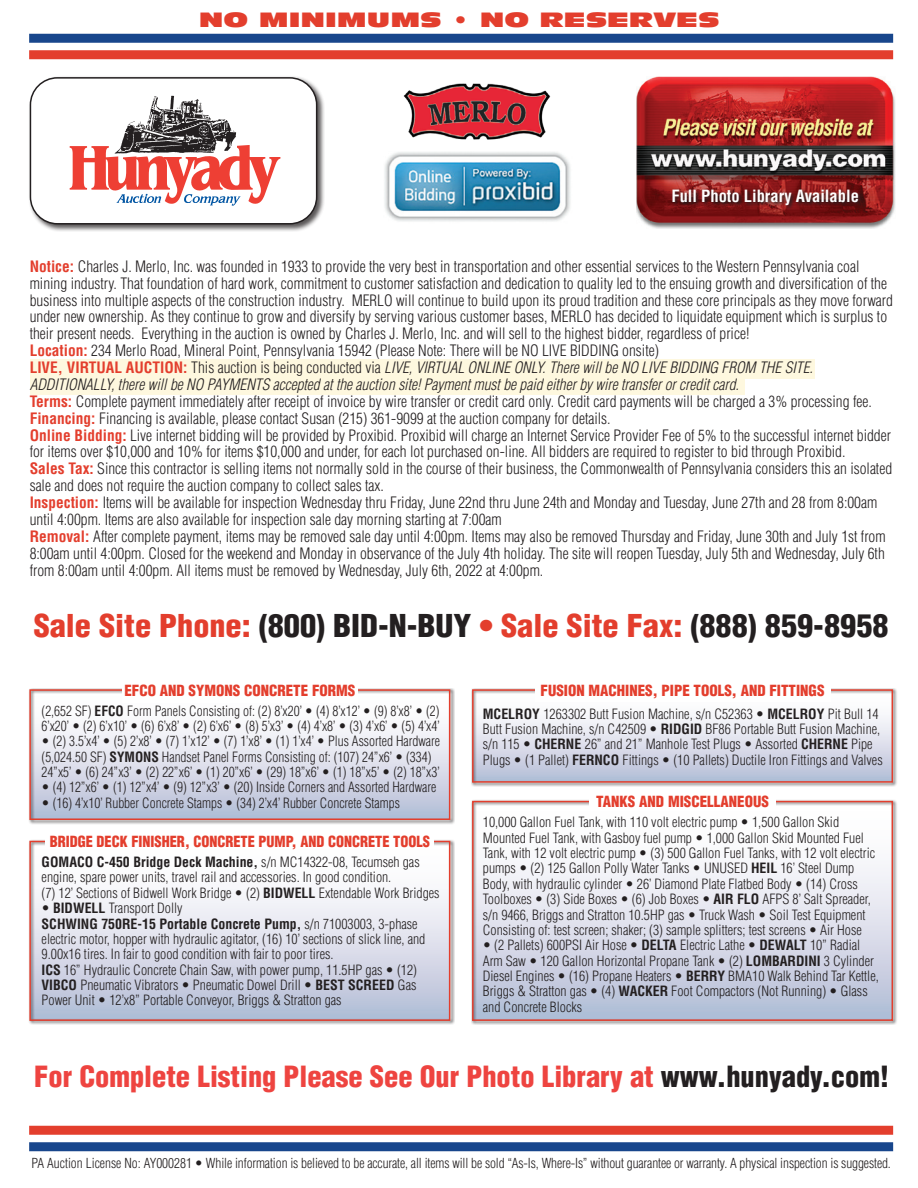
<style>
.page{position:relative;width:918px;height:1188px;background:#fff}
.page>*{position:absolute;margin:0;border:0;box-sizing:border-box;transform-origin:0 0}
.t1{font:900 condensed 30.75px "Helvetica LT Std";color:#e33e2d;scale:1.05 1}
.t2{font:900 condensed 28.5px "Helvetica LT Std";color:#ee4440}
.t3{font:20.25px "Antique Olive Std Nord";color:#e33e2d;scale:1.15 1}
.t4{font:700 condensed 16.5px "Helvetica LT Std";color:#fff}
.t5{font:300 condensed 15.3px/16.8px "Helvetica LT Std";color:#231f20}
.t6{font:italic 300 condensed 15.3px/16.8px "Helvetica LT Std";color:#231f20}
.t7{font:900 condensed 15px "Helvetica LT Std";color:#e33e2d}
.t8{font:900 condensed 15px "Helvetica LT Std";color:#e33e2d;scale:.96 1}
.t9{font:300 condensed 13.8px/15.3px "Helvetica LT Std";color:#231f20}
.t10{font:300 condensed 13.5px "Helvetica LT Std";letter-spacing:-.005em;color:#231f20}
.s1{font-weight:700;color:#e33e2d}
.s2{font-weight:700;font-style:normal;color:#e33e2d}
.s3{font-style:normal}
.s4{color:#231f20}
.s5{font-weight:700}
</style>
<div class="page">
<div style="left:29px;top:34px;width:864px;height:9px;background:#18468c"></div>
<div style="left:29px;top:50px;width:864px;height:9px;background:#e33e2d"></div>
<div style="left:29px;top:1142px;width:864px;height:9px;background:#18468c"></div>
<div style="left:29px;top:1126px;width:864px;height:9px;background:#e33e2d"></div>
<div style="left:30px;top:377px;width:715px;height:18px;background:#fef8df"></div>
<div style="left:30px;top:359px;width:784px;height:19px;background:#fef8df"></div>
<img style="left:636px;top:76px;width:260px;height:152px">
<svg style="left:672px;top:188px;width:191px;height:23px"></svg>
<div style="left:28px;top:75px;width:297px;height:157px;background:#231f20;opacity:.75"></div>
<div style="left:30px;top:78px;width:287px;height:146px;background:#fff;border-radius:27px"></div>
<div style="left:30px;top:77px;width:287px;height:148px;border:2px solid #231f20;border-radius:27px"></div>
<img style="left:384px;top:152px;width:187px;height:69px">
<div style="left:28px;top:688px;width:427px;height:137px;background:#231f20;opacity:.84"></div>
<div style="left:29px;top:689px;width:421px;height:131px;border:2px solid #e33e2d"></div>
<div style="left:471px;top:688px;width:426px;height:99px;background:#231f20;opacity:.84"></div>
<div style="left:472px;top:689px;width:421px;height:94px;border:2px solid #e33e2d"></div>
<div style="left:28px;top:840px;width:427px;height:185px;background:#231f20;opacity:.84"></div>
<div style="left:29px;top:841px;width:421px;height:180px;border:2px solid #e33e2d"></div>
<div style="left:122px;top:685px;width:236px;height:18px;background:#fff"></div>
<div style="left:535px;top:685px;width:296px;height:16px;background:#fff"></div>
<div style="left:46px;top:836px;width:388px;height:12px;background:#fff"></div>
<svg style="left:70px;top:145px;width:210px;height:61px"></svg>
<img style="left:113px;top:95px;width:124px;height:59px">
<div style="left:471px;top:800px;width:426px;height:225px;background:#231f20;opacity:.84"></div>
<div style="left:472px;top:801px;width:421px;height:220px;border:2px solid #e33e2d"></div>
<div style="left:589px;top:796px;width:187px;height:15px;background:#fff"></div>
<img style="left:403px;top:83px;width:148px;height:57px">
<p class="t3" style="left:199px;top:8px;width:454px">NO MINIMUMS • NO RESERVES</p>
<p class="t4" style="left:671px;top:185px;width:189px">Full Photo Library Available</p>
<p class="t5" style="left:30px;top:258px;width:865px"><span class="s1">Notice:</span> Charles J. Merlo, Inc. was founded in 1933 to provide the very best in transportation and other essential services to the Western Pennsylvania coal mining industry. That foundation of hard work, commitment to customer satisfaction and dedication to quality led to the ensuing growth and diversification of the business into multiple aspects of the construction industry. MERLO will continue to build upon its proud tradition and these core principals as they move forward under new ownership. As they continue to grow and diversify by serving various customer bases, MERLO has decided to liquidate equipment which is surplus to their present needs. Everything in the auction is owned by Charles J. Merlo, Inc. and will sell to the highest bidder, regardless of price!</p>
<p class="t5" style="left:30px;top:342px;width:631px"><span class="s1">Location:</span> 234 Merlo Road, Mineral Point, Pennsylvania 15942 (Please Note: There will be NO LIVE BIDDING onsite)</p>
<p class="t6" style="left:30px;top:359px;width:785px"><span class="s2">LIVE, VIRTUAL AUCTION:</span> <span class="s3">This auction is being conducted via</span> LIVE, VIRTUAL ONLINE ONLY. There will be NO LIVE BIDDING FROM THE SITE.<br>ADDITIONALLY, there will be NO PAYMENTS accepted at the auction site! Payment must be paid either by wire transfer or credit card.</p>
<p class="t5" style="left:30px;top:393px;width:844px"><span class="s1">Terms:</span> Complete payment immediately after receipt of invoice by wire transfer or credit card only. Credit card payments will be charged a 3% processing fee.</p>
<p class="t5" style="left:30px;top:410px;width:583px"><span class="s1">Financing:</span> Financing is available, please contact Susan (215) 361-9099 at the auction company for details.</p>
<p class="t5" style="left:30px;top:427px;width:863px"><span class="s1">Online Bidding:</span> Live internet bidding will be provided by Proxibid. Proxibid will charge an Internet Service Provider Fee of 5% to the successful internet bidder for items over $10,000 and 10% for items $10,000 and under, for each lot purchased on-line. All bidders are required to register to bid through Proxibid.</p>
<p class="t5" style="left:30px;top:460px;width:864px"><span class="s1">Sales Tax:</span> Since this contractor is selling items not normally sold in the course of their business, the Commonwealth of Pennsylvania considers this an isolated sale and does not require the auction company to collect sales tax.</p>
<p class="t5" style="left:30px;top:494px;width:849px"><span class="s1">Inspection:</span> Items will be available for inspection Wednesday thru Friday, June 22nd thru June 24th and Monday and Tuesday, June 27th and 28 from 8:00am until 4:00pm. Items are also available for inspection sale day morning starting at 7:00am</p>
<p class="t5" style="left:30px;top:528px;width:858px;text-align:justify"><span class="s1">Removal:</span> After complete payment, items may be removed sale day until 4:00pm. Items may also be removed Thursday and Friday, June 30th and July 1st from 8:00am until 4:00pm. Closed for the weekend and Monday in observance of the July 4th holiday. The site will reopen Tuesday, July 5th and Wednesday, July 6th from 8:00am until 4:00pm. All items must be removed by Wednesday, July 6th, 2022 at 4:00pm.</p>
<p class="t1" style="left:34px;top:606px;width:816px">Sale Site Phone: <span class="s4">(800) BID-N-BUY</span> • Sale Site Fax: <span class="s4">(888) 859-8958</span></p>
<p class="t7" style="left:124px;top:681px;width:232px">EFCO AND SYMONS CONCRETE FORMS</p>
<p class="t7" style="left:541px;top:681px;width:285px">FUSION MACHINES, PIPE TOOLS, AND FITTINGS</p>
<p class="t9" style="left:42px;top:703px;width:400px">(2,652 SF) <span class="s5">EFCO</span> Form Panels Consisting of: (2) 8’x20’ • (4) 8’x12’ • (9) 8’x8’ • (2)<br>6’x20’ • (2) 6’x10’ • (6) 6’x8’ • (2) 6’x6’ • (8) 5’x3’ • (4) 4’x8’ • (3) 4’x6’ • (5) 4’x4’</p>
<p class="t9" style="left:42px;top:734px;width:400px">• (2) 3.5’x4’ • (5) 2’x8’ • (7) 1’x12’ • (7) 1’x8’ • (1) 1’x4’ • Plus Assorted Hardware</p>
<p class="t9" style="left:42px;top:749px;width:400px">(5,024.50 SF) <span class="s5">SYMONS</span> Handset Panel Forms Consisting of: (107) 24”x6’ • (334)<br>24”x5’ • (6) 24”x3’ • (2) 22”x6’ • (1) 20”x6’ • (29) 18”x6’ • (1) 18”x5’ • (2) 18”x3’</p>
<p class="t9" style="left:42px;top:780px;width:396px">• (4) 12”x6’ • (1) 12”x4’ • (9) 12”x3’ • (20) Inside Corners and Assorted Hardware</p>
<p class="t9" style="left:42px;top:795px;width:360px">• (16) 4’x10’ Rubber Concrete Stamps • (34) 2’x4’ Rubber Concrete Stamps</p>
<p class="t8" style="left:50px;top:832px;width:398px">BRIDGE DECK FINISHER, CONCRETE PUMP, AND CONCRETE TOOLS</p>
<p class="t9" style="left:42px;top:854px;width:380px"><span class="s5">GOMACO C-450 Bridge Deck Machine,</span> s/n MC14322-08, Tecumseh gas engine, spare power units, travel rail and accessories. In good condition.</p>
<p class="t9" style="left:42px;top:885px;width:400px">(7) 12’ Sections of Bidwell Work Bridge • (2) <span class="s5">BIDWELL</span> Extendable Work Bridges</p>
<p class="t9" style="left:42px;top:900px;width:143px">• <span class="s5">BIDWELL</span> Transport Dolly</p>
<p class="t9" style="left:42px;top:916px;width:385px"><span class="s5">SCHWING 750RE-15 Portable Concrete Pump,</span> s/n 71003003, 3-phase electric motor, hopper with hydraulic agitator, (16) 10’ sections of slick line, and<br>9.00x16 tires. In fair to good condition with fair to poor tires.</p>
<p class="t9" style="left:42px;top:962px;width:377px;text-align:justify"><span class="s5">ICS</span> 16” Hydraulic Concrete Chain Saw, with power pump, 11.5HP gas • (12)<br><span class="s5">VIBCO</span> Pneumatic Vibrators • Pneumatic Dowel Drill • <span class="s5">BEST SCREED</span> Gas Power Unit • 12’x8” Portable Conveyor, Briggs &amp; Stratton gas</p>
<p class="t9" style="left:483px;top:706px;width:401px"><span class="s5">MCELROY</span> 1263302 Butt Fusion Machine, s/n C52363 • <span class="s5">MCELROY</span> Pit Bull 14<br>Butt Fusion Machine, s/n C42509 • <span class="s5">RIDGID</span> BF86 Portable Butt Fusion Machine, s/n 115 • <span class="s5">CHERNE</span> 26” and 21” Manhole Test Plugs • Assorted <span class="s5">CHERNE</span> Pipe Plugs • (1 Pallet) <span class="s5">FERNCO</span> Fittings • (10 Pallets) Ductile Iron Fittings and Valves</p>
<p class="t7" style="left:596px;top:792px;width:174px">TANKS AND MISCELLANEOUS</p>
<p class="t9" style="left:483px;top:815px;width:394px">10,000 Gallon Fuel Tank, with 110 volt electric pump • 1,500 Gallon Skid Mounted Fuel Tank, with Gasboy fuel pump • 1,000 Gallon Skid Mounted Fuel Tank, with 12 volt electric pump • (3) 500 Gallon Fuel Tanks, with 12 volt electric pumps • (2) 125 Gallon Polly Water Tanks • UNUSED <span class="s5">HEIL</span> 16’ Steel Dump Body, with hydraulic cylinder • 26’ Diamond Plate Flatbed Body • (14) Cross Toolboxes • (3) Side Boxes • (6) Job Boxes • <span class="s5">AIR FLO</span> AFPS 8’ Salt Spreader, s/n 9466, Briggs and Stratton 10.5HP gas • Truck Wash • Soil Test Equipment Consisting of: test screen; shaker; (3) sample splitters; test screens • Air Hose</p>
<p class="t9" style="left:483px;top:938px;width:397px">• (2 Pallets) 600PSI Air Hose • <span class="s5">DELTA</span> Electric Lathe • <span class="s5">DEWALT</span> 10” Radial Arm Saw • 120 Gallon Horizontal Propane Tank • (2) <span class="s5">LOMBARDINI</span> 3 Cylinder Diesel Engines • (16) Propane Heaters • <span class="s5">BERRY</span> BMA10 Walk Behind Tar Kettle, Briggs &amp; Stratton gas • (4) <span class="s5">WACKER</span> Foot Compactors (Not Running) • Glass and Concrete Blocks</p>
<p class="t2" style="left:34px;top:1059px;width:857px">For Complete Listing Please See Our Photo Library at <span class="s4">www.hunyady.com!</span></p>
<p class="t10" style="left:31px;top:1155px;width:861px">PA Auction License No: AY000281 • While information is believed to be accurate, all items will be sold “As-Is, Where-Is” without guarantee or warranty. A physical inspection is suggested.</p>
</div>
